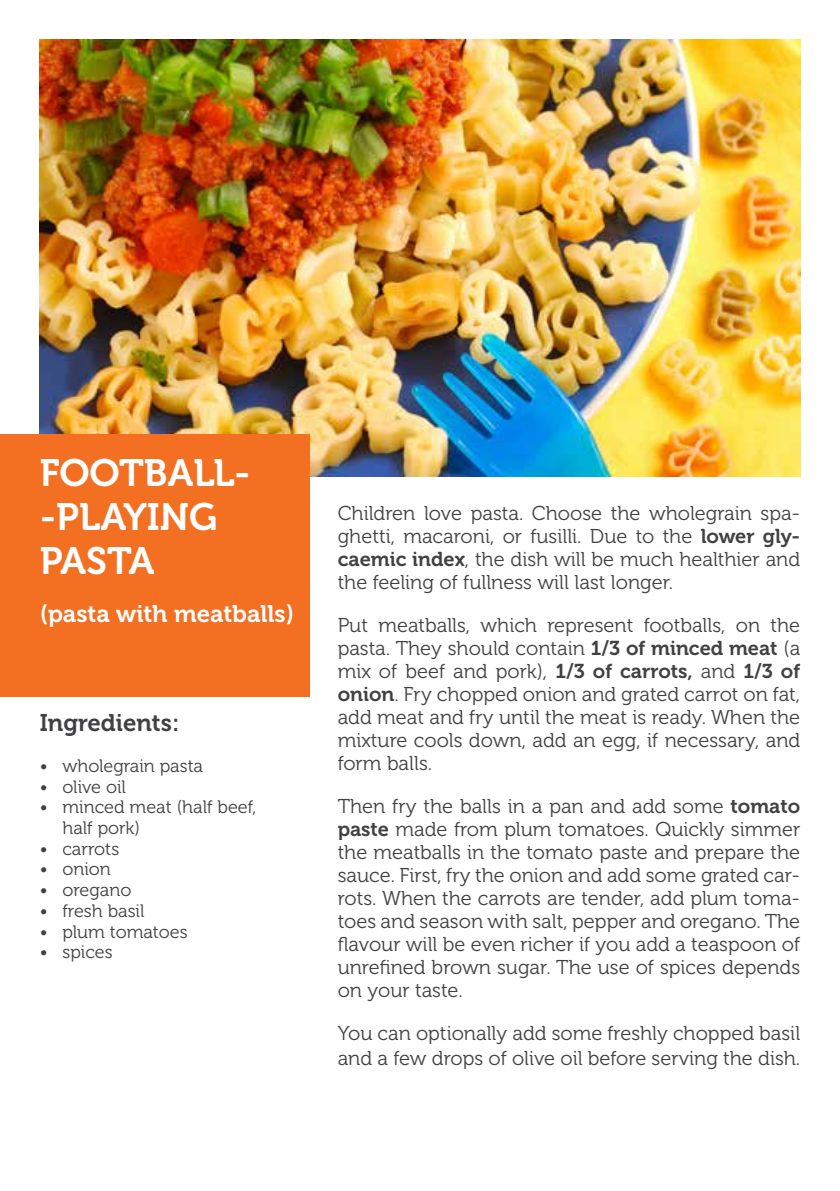
<style>
.page{position:relative;width:840px;height:1191px;background:#fff}
.page>*{position:absolute;margin:0;border:0;box-sizing:border-box;transform-origin:0 0}
.t1{font:38px/43.8px "Museo 700";color:#fff}
.t2{font:24px "Museo 700";color:#fff}
.t3{font:24px "Museo 700";color:#414042}
.t4{font:20px/23px "Museo 300";color:#414042;text-align:justify}
.t5{font:18px/20.8px "Museo 300";color:#414042}
.s1{font-family:"Museo 700"}
</style>
<div class="page">
<img style="left:40px;top:40px;width:759px;height:436px">
<div style="left:0;top:434px;width:309px;height:262px;background:#f36f21"></div>
<h1 class="t1" style="left:40px;top:452px;width:212px">FOOTBALL--PLAYING<br>PASTA</h1>
<p class="t2" style="left:40px;top:600px;width:256px">(pasta with meatballs)</p>
<p class="t3" style="left:40px;top:709px;width:141px">Ingredients:</p>
<p class="t5" style="left:40px;top:755px;width:165px">• wholegrain pasta</p>
<p class="t5" style="left:40px;top:776px;width:88px">• olive oil</p>
<p class="t5" style="left:62px;top:797px;width:195px;text-indent:-23px">• minced meat (half beef, half pork)</p>
<p class="t5" style="left:40px;top:838px;width:81px">• carrots</p>
<p class="t5" style="left:40px;top:859px;width:73px">• onion</p>
<p class="t5" style="left:40px;top:880px;width:93px">• oregano</p>
<p class="t5" style="left:40px;top:900px;width:106px">• fresh basil</p>
<p class="t5" style="left:40px;top:921px;width:149px">• plum tomatoes</p>
<p class="t5" style="left:40px;top:942px;width:74px">• spices</p>
<p class="t4" style="left:337px;top:502px;width:464px">Children love pasta. Choose the wholegrain spa&shy;ghetti, macaroni, or fusilli. Due to the <span class="s1">lower gly&shy;caemic index</span>, the dish will be much healthier and the feeling of fullness will last longer.</p>
<p class="t4" style="left:337px;top:614px;width:464px">Put meatballs, which represent footballs, on the pasta. They should contain <span class="s1">1/3 of minced meat</span> (a mix of beef and pork), <span class="s1">1/3 of carrots,</span> and <span class="s1">1/3 of onion</span>. Fry chopped onion and grated carrot on fat, add meat and fry until the meat is ready. When the mixture cools down, add an egg, if necessary, and form balls.</p>
<p class="t4" style="left:337px;top:795px;width:464px">Then fry the balls in a pan and add some <span class="s1">tomato paste</span> made from plum tomatoes. Quickly simmer the meatballs in the tomato paste and prepare the sauce. First, fry the onion and add some grated car&shy;rots. When the carrots are tender, add plum toma&shy;toes and season with salt, pepper and oregano. The flavour will be even richer if you add a teaspoon of unrefined brown sugar. The use of spices depends on your taste.</p>
<p class="t4" style="left:337px;top:1021px;width:464px;line-height:25.2px">You can optionally add some freshly chopped basil and a few drops of olive oil before serving the dish.</p>
</div>
